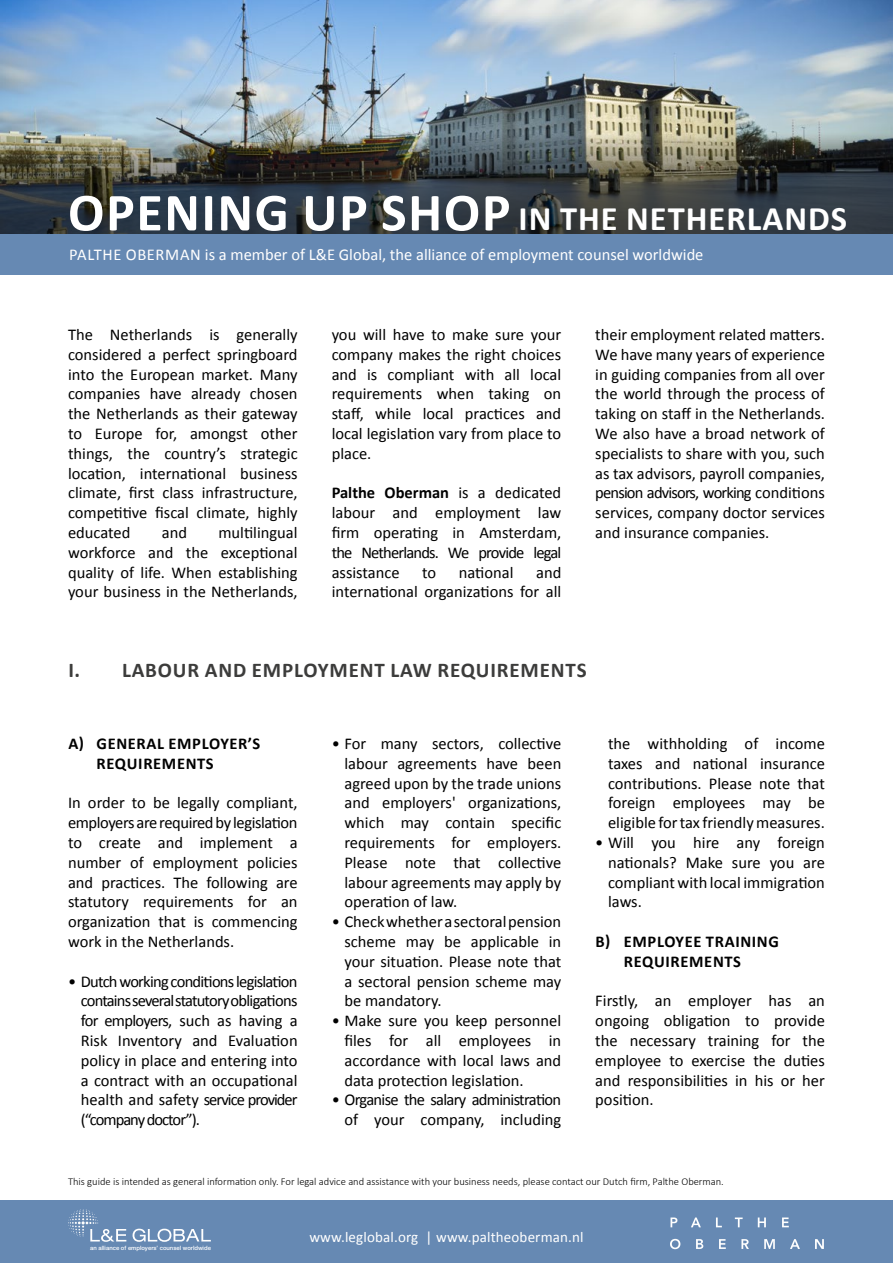
<style>
.page{position:relative;width:893px;height:1263px;background:#fff}
.page>*{position:absolute;margin:0;border:0;box-sizing:border-box;transform-origin:0 0}
.t1{font:700 54px "Calibri";letter-spacing:.03em;color:#fff}
.t2{font:700 34.5px "Calibri";color:#fff}
.t3{font:700 21px "Calibri";letter-spacing:.04em;color:#3c3c3b}
.t4{font:16.5px/19.8px "Calibri";color:#000;text-align:justify}
.t5{font:700 16.5px/19.8px "Calibri";letter-spacing:.04em;color:#000}
.t6{font:16.5px "Calibri";color:#fff}
.t7{font:16.5px/19.8px "Calibri";letter-spacing:-.04em;color:#000;text-align:right}
.t8{font:16.5px "Calibri";letter-spacing:.04em;color:#fff}
.t9{font:15px "Calibri";letter-spacing:.01em;color:#fff}
.t10{font:300 10.5px "Calibri";color:#000}
.t11{font:500 5.85px "Helvetica Neue";color:#fff}
.s1{font-size:34.5px}
.s2{font-weight:700}
</style>
<div class="page">
<div style="left:0;top:1200px;width:893px;height:63px;background:#6689b3"></div>
<svg style="left:133px;top:1229px;width:78px;height:13px"></svg>
<svg style="left:68px;top:1209px;width:58px;height:33px"></svg>
<svg style="left:670px;top:1217px;width:7px;height:10px"></svg>
<svg style="left:691px;top:1217px;width:10px;height:10px"></svg>
<svg style="left:716px;top:1217px;width:6px;height:10px"></svg>
<svg style="left:735px;top:1217px;width:8px;height:10px"></svg>
<svg style="left:758px;top:1217px;width:8px;height:10px"></svg>
<svg style="left:782px;top:1217px;width:7px;height:10px"></svg>
<svg style="left:670px;top:1239px;width:10px;height:10px"></svg>
<svg style="left:696px;top:1239px;width:7px;height:10px"></svg>
<svg style="left:719px;top:1239px;width:7px;height:10px"></svg>
<svg style="left:741px;top:1239px;width:8px;height:10px"></svg>
<svg style="left:764px;top:1239px;width:11px;height:10px"></svg>
<svg style="left:790px;top:1239px;width:10px;height:10px"></svg>
<svg style="left:815px;top:1239px;width:9px;height:10px"></svg>
<img style="left:0;top:0;width:893px;height:133px">
<div style="left:0;top:234px;width:893px;height:40px;background:#6689b3"></div>
<img style="left:0;top:133px;width:893px;height:101px">
<h1 class="t1" style="left:68px;top:178px;width:65px">OPENING</h1>
<h1 class="t1" style="left:302px;top:178px;width:232px">UP SHOP <span class="s1">INT</span></h1>
<h2 class="t2" style="left:578px;top:197px;width:41px">HENET</h2>
<h2 class="t2" style="left:686px;top:197px;width:43px">HERLAN</h2>
<h2 class="t2" style="left:808px;top:197px;width:38px">DS</h2>
<p class="t8" style="left:69px;top:244px;width:89px">Palthe Oberman</p>
<p class="t6" style="left:205px;top:244px;width:500px">is a member of L&amp;E Global, the alliance of employment counsel worldwide</p>
<p class="t4" style="left:68px;top:325px;width:231px">The Netherlands is generally considered a perfect springboard into the European market. Many companies have already chosen the Netherlands as their gateway to Europe for, amongst other things, the country’s strategic location, international business climate, first class infrastructure, competitive fiscal climate, highly educated</p>
<p class="t4" style="left:68px;top:523px;width:231px;text-indent:150px">multilingual workforce and the exceptional quality of life. When establishing your business in the Netherlands,</p>
<p class="t4" style="left:162px;top:523px;width:27px">and</p>
<p class="t4" style="left:332px;top:325px;width:231px">you will have to make sure your company makes the right choices and is compliant with all local requirements when taking on staff, while local practices and local legislation vary from place to place.</p>
<p class="t4" style="left:332px;top:483px;width:231px"><span class="s2">PALTHE OBERMAN</span> is a dedicated labour and employment law firm operating in Amsterdam, the Netherlands. We provide legal assistance</p>
<p class="t4" style="left:422px;top:562px;width:16px">to</p>
<p class="t4" style="left:459px;top:562px;width:56px">national</p>
<p class="t4" style="left:332px;top:562px;width:231px;text-align:right">and<br>international organizations for all</p>
<p class="t4" style="left:595px;top:325px;width:231px">their employment related matters.<br>We have many years of experience in guiding companies from all over the world through the process of taking on staff in the Netherlands.<br>We also have a broad network of specialists to share with you, such as tax advisors, payroll companies, pension advisors, working conditions services, company doctor services and insurance companies.</p>
<p class="t3" style="left:68px;top:657px;width:103px">I. LABOURAN</p>
<p class="t3" style="left:233px;top:657px;width:44px">D EMPLOYMENTLA</p>
<p class="t3" style="left:413px;top:657px;width:33px">W REQUIREMENTS</p>
<p class="t5" style="left:97px;top:734px;width:165px;text-indent:-28px">A) GENERAL EMPLOYER’S<br>REQUIREMENTS</p>
<p class="t4" style="left:68px;top:793px;width:231px">In order to be legally compliant, employers are required by legislation to create and implement a number of employment policies and practices. The following are statutory requirements for an organization that is commencing work in the Netherlands.</p>
<p class="t4" style="left:81px;top:971px;width:218px;text-indent:-13px">• Dutch working conditions legislation contains several statutory obligations for employers, such as having a Risk Inventory and Evaluation policy in place and entering into a contract with an occupational health and safety service provider (“company doctor”).</p>
<p class="t4" style="left:344px;top:734px;width:218px;text-indent:-13px">• For many sectors, collective labour agreements have been agreed upon by the trade unions and employers' organizations, which may contain specific requirements for employers.<br>Please note that collective labour agreements may apply by operation of law.</p>
<p class="t4" style="left:344px;top:912px;width:218px;text-indent:-13px">• Check whether a sectoral pension scheme may be applicable in your situation. Please note that a sectoral pension scheme may be mandatory.</p>
<p class="t4" style="left:344px;top:1011px;width:218px;text-indent:-13px">• Make sure you keep personnel files for all employees in accordance with local laws and data protection legislation.</p>
<p class="t7" style="left:332px;top:1090px;width:231px">• Organise the salary administration of your company, including</p>
<p class="t4" style="left:608px;top:734px;width:218px">the withholding of income taxes and national insurance contributions. Please note that foreign employees may be eligible for tax friendly measures.</p>
<p class="t4" style="left:608px;top:833px;width:218px;text-indent:-13px">• Will you hire any foreign nationals? Make sure you are compliant with local immigration laws.</p>
<p class="t5" style="left:596px;top:932px;width:185px;text-align:center">B) EMPLOYEE TRAINING<br>REQUIREMENTS</p>
<p class="t4" style="left:595px;top:991px;width:231px">Firstly, an employer has an ongoing obligation to provide the necessary training for the employee to exercise the duties and responsibilities in his or her position.</p>
<p class="t10" style="left:68px;top:1175px;width:657px">This guide is intended as general information only. For legal advice and assistance with your business needs, please contact our Dutch firm, Palthe Oberman.</p>
<p class="t11" style="left:90px;top:1243px;width:122px">an alliance of employers’ counsel worldwide</p>
<p class="t9" style="left:309px;top:1227px;width:276px">www.leglobal.org | www.paltheoberman.nl</p>
</div>
